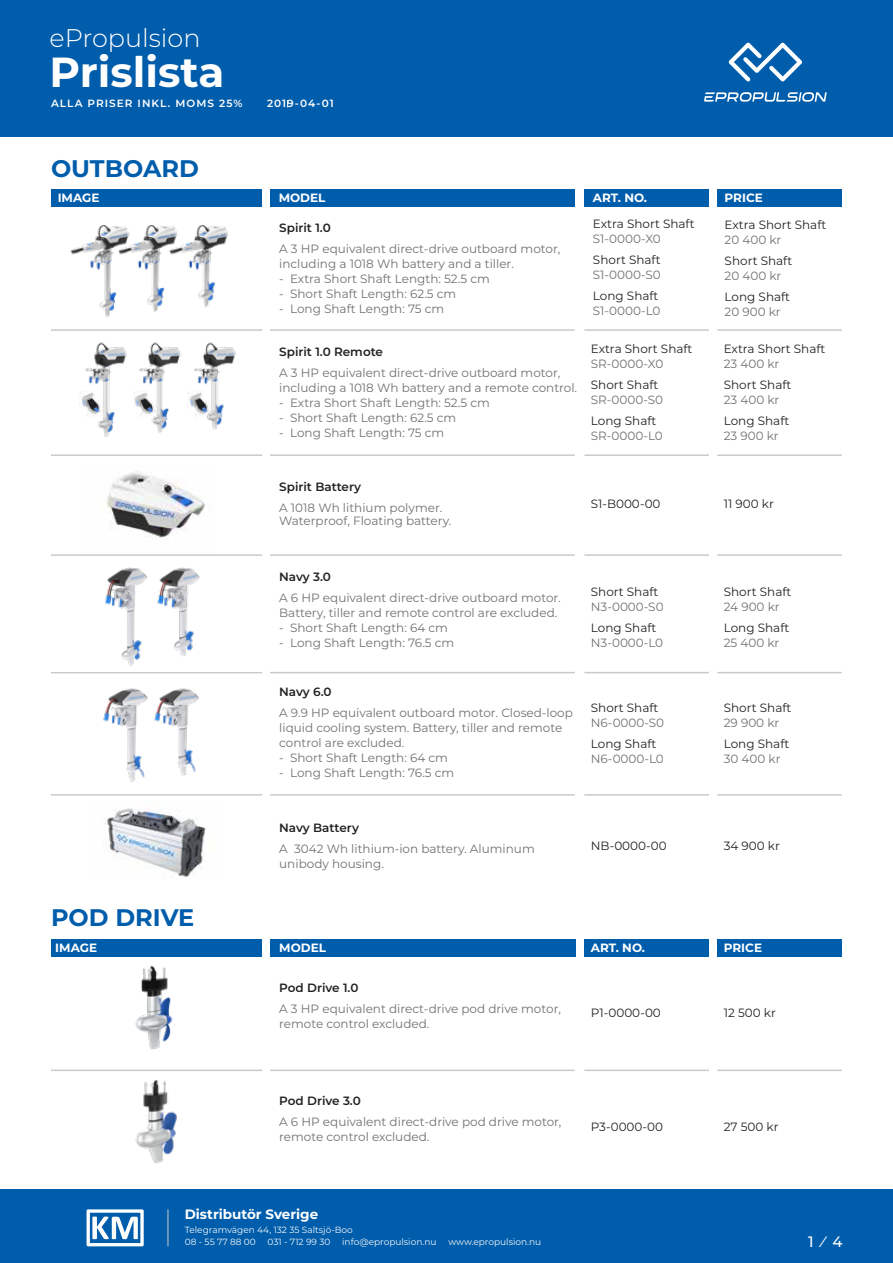
<style>
.page{position:relative;width:893px;height:1263px;background:#fff}
.page>*{position:absolute;margin:0;border:0;box-sizing:border-box;transform-origin:0 0}
.t1{font:700 42px "Montserrat";color:#fff}
.t2{font:300 25.5px "Montserrat";color:#fff}
.t3{font:700 24px "Montserrat";color:#005dac}
.t4{font:500 15px "Montserrat";color:#fff}
.t5{font:700 13.5px "Montserrat";color:#fff}
.t6{font:12px/15px "Montserrat";color:#727171}
.t7{font:12px "Montserrat";color:#232120}
.t8{font:600 12px "Montserrat";color:#232120}
.t9{font:700 12px "Montserrat";color:#fff}
.t10{font:600 12px/17.4px "Montserrat";letter-spacing:.1em;color:#fff}
.t11{font:600 10.5px "Montserrat";letter-spacing:.1em;color:#fff}
.t12{font:9px/12px "Montserrat";color:#f7f8f8}
</style>
<div class="page">
<div style="left:0;top:1189px;width:893px;height:74px;background:#005dac"></div>
<hr style="left:168px;top:1209px;width:1px;height:37px;background:#c9caca">
<svg style="left:92px;top:1216px;width:46px;height:23px"></svg>
<div style="left:87px;top:1209px;width:57px;height:37px;border:3px solid #fff"></div>
<div style="left:0;top:0;width:893px;height:136px;background:#005dac"></div>
<hr style="left:51px;top:329px;width:211px;height:2px;background:#c9caca">
<hr style="left:270px;top:329px;width:305px;height:2px;background:#c9caca">
<hr style="left:51px;top:672px;width:211px;height:1px;background:#c9caca">
<hr style="left:270px;top:672px;width:305px;height:1px;background:#c9caca">
<hr style="left:584px;top:329px;width:125px;height:2px;background:#c9caca">
<hr style="left:584px;top:672px;width:125px;height:1px;background:#c9caca">
<hr style="left:717px;top:329px;width:125px;height:2px;background:#c9caca">
<hr style="left:717px;top:672px;width:125px;height:1px;background:#c9caca">
<img style="left:70px;top:224px;width:158px;height:93px">
<hr style="left:51px;top:554px;width:211px;height:2px;background:#c9caca">
<hr style="left:270px;top:554px;width:305px;height:2px;background:#c9caca">
<hr style="left:584px;top:554px;width:125px;height:2px;background:#c9caca">
<hr style="left:717px;top:554px;width:125px;height:2px;background:#c9caca">
<img style="left:105px;top:567px;width:95px;height:99px">
<img style="left:135px;top:965px;width:38px;height:85px">
<hr style="left:51px;top:1069px;width:211px;height:2px;background:#c9caca">
<hr style="left:270px;top:1069px;width:305px;height:2px;background:#c9caca">
<hr style="left:584px;top:1069px;width:125px;height:2px;background:#c9caca">
<hr style="left:717px;top:1069px;width:125px;height:2px;background:#c9caca">
<img style="left:135px;top:1080px;width:42px;height:83px">
<img style="left:103px;top:688px;width:96px;height:94px">
<hr style="left:51px;top:454px;width:211px;height:2px;background:#c9caca">
<hr style="left:270px;top:454px;width:305px;height:2px;background:#c9caca">
<hr style="left:584px;top:454px;width:125px;height:2px;background:#c9caca">
<hr style="left:717px;top:454px;width:125px;height:2px;background:#c9caca">
<img style="left:106px;top:471px;width:100px;height:67px">
<hr style="left:51px;top:794px;width:211px;height:2px;background:#c9caca">
<hr style="left:270px;top:794px;width:305px;height:2px;background:#c9caca">
<hr style="left:584px;top:794px;width:125px;height:2px;background:#c9caca">
<hr style="left:717px;top:794px;width:125px;height:2px;background:#c9caca">
<img style="left:105px;top:802px;width:101px;height:75px">
<div style="left:51px;top:189px;width:211px;height:18px;background:#005dac"></div>
<div style="left:270px;top:189px;width:305px;height:18px;background:#005dac"></div>
<div style="left:51px;top:939px;width:211px;height:17px;background:#005dac"></div>
<div style="left:270px;top:939px;width:305px;height:17px;background:#005dac"></div>
<div style="left:584px;top:189px;width:125px;height:18px;background:#005dac"></div>
<div style="left:584px;top:939px;width:125px;height:17px;background:#005dac"></div>
<div style="left:717px;top:189px;width:125px;height:18px;background:#005dac"></div>
<div style="left:717px;top:939px;width:125px;height:17px;background:#005dac"></div>
<svg style="left:728px;top:42px;width:74px;height:40px"></svg>
<svg style="left:704px;top:92px;width:123px;height:10px"></svg>
<img style="left:79px;top:342px;width:157px;height:95px">
<p class="t10" style="left:55px;top:22px;width:220px">ALLA PRISER INKL. MOMS 25%<br>2019-04-01</p>
<h2 class="t2" style="left:50px;top:21px;width:153px">ePropulsion</h2>
<h1 class="t1" style="left:50px;top:42px;width:176px">Prislista</h1>
<p class="t11" style="left:51px;top:96px;width:193px">ALLA PRISER INKL. MOMS 25%</p>
<p class="t11" style="left:267px;top:96px;width:68px">2019-04-01</p>
<h3 class="t3" style="left:51px;top:151px;width:149px">OUTBOARD</h3>
<p class="t9" style="left:58px;top:189px;width:43px">IMAGE</p>
<p class="t9" style="left:279px;top:189px;width:48px">MODEL</p>
<p class="t8" style="left:279px;top:219px;width:53px">Spirit 1.0</p>
<p class="t6" style="left:279px;top:241px;width:283px">A 3 HP equivalent direct-drive outboard motor, including a 1018 Wh battery and a tiller.</p>
<p class="t6" style="left:279px;top:271px;width:212px">- Extra Short Shaft Length: 52.5 cm</p>
<p class="t6" style="left:279px;top:286px;width:179px">- Short Shaft Length: 62.5 cm</p>
<p class="t6" style="left:279px;top:301px;width:167px">- Long Shaft Length: 75 cm</p>
<p class="t8" style="left:279px;top:343px;width:105px">Spirit 1.0 Remote</p>
<p class="t6" style="left:279px;top:364px;width:299px">A 3 HP equivalent direct-drive outboard motor, including a 1018 Wh battery and a remote control.</p>
<p class="t6" style="left:279px;top:394px;width:212px">- Extra Short Shaft Length: 52.5 cm</p>
<p class="t6" style="left:279px;top:409px;width:179px">- Short Shaft Length: 62.5 cm</p>
<p class="t6" style="left:279px;top:424px;width:167px">- Long Shaft Length: 75 cm</p>
<p class="t9" style="left:593px;top:189px;width:56px">ART. NO.</p>
<p class="t7" style="left:593px;top:215px;width:103px">Extra Short Shaft</p>
<p class="t6" style="left:593px;top:231px;width:69px">S1-0000-X0</p>
<p class="t7" style="left:593px;top:251px;width:69px">Short Shaft</p>
<p class="t6" style="left:593px;top:267px;width:69px">S1-0000-S0</p>
<p class="t7" style="left:593px;top:287px;width:67px">Long Shaft</p>
<p class="t6" style="left:593px;top:303px;width:69px">S1-0000-L0</p>
<p class="t7" style="left:591px;top:340px;width:103px">Extra Short Shaft</p>
<p class="t6" style="left:591px;top:355px;width:74px">SR-0000-X0</p>
<p class="t7" style="left:591px;top:376px;width:69px">Short Shaft</p>
<p class="t6" style="left:591px;top:391px;width:74px">SR-0000-S0</p>
<p class="t7" style="left:591px;top:412px;width:67px">Long Shaft</p>
<p class="t6" style="left:591px;top:427px;width:73px">SR-0000-L0</p>
<p class="t9" style="left:725px;top:189px;width:40px">PRICE</p>
<p class="t7" style="left:725px;top:216px;width:103px">Extra Short Shaft</p>
<p class="t6" style="left:725px;top:232px;width:58px">20 400 kr</p>
<p class="t7" style="left:725px;top:252px;width:69px">Short Shaft</p>
<p class="t6" style="left:725px;top:268px;width:58px">20 400 kr</p>
<p class="t7" style="left:725px;top:288px;width:67px">Long Shaft</p>
<p class="t6" style="left:725px;top:304px;width:58px">20 900 kr</p>
<p class="t7" style="left:724px;top:340px;width:103px">Extra Short Shaft</p>
<p class="t6" style="left:724px;top:355px;width:57px">23 400 kr</p>
<p class="t7" style="left:724px;top:376px;width:69px">Short Shaft</p>
<p class="t6" style="left:724px;top:391px;width:57px">23 400 kr</p>
<p class="t7" style="left:724px;top:412px;width:67px">Long Shaft</p>
<p class="t6" style="left:724px;top:427px;width:56px">23 900 kr</p>
<p class="t8" style="left:279px;top:478px;width:83px">Spirit Battery</p>
<p class="t6" style="left:279px;top:500px;width:174px;line-height:13.5px">A 1018 Wh lithium polymer.<br>Waterproof, Floating battery.</p>
<p class="t7" style="left:591px;top:496px;width:71px">S1-B000-00</p>
<p class="t7" style="left:724px;top:496px;width:52px">11 900 kr</p>
<p class="t8" style="left:279px;top:568px;width:53px">Navy 3.0</p>
<p class="t6" style="left:279px;top:590px;width:283px">A 6 HP equivalent direct-drive outboard motor.<br>Battery, tiller and remote control are excluded.</p>
<p class="t6" style="left:279px;top:620px;width:170px">- Short Shaft Length: 64 cm</p>
<p class="t6" style="left:279px;top:635px;width:177px">- Long Shaft Length: 76.5 cm</p>
<p class="t8" style="left:279px;top:683px;width:54px">Navy 6.0</p>
<p class="t6" style="left:279px;top:705px;width:295px">A 9.9 HP equivalent outboard motor. Closed-loop liquid cooling system. Battery, tiller and remote control are excluded.</p>
<p class="t6" style="left:279px;top:750px;width:170px">- Short Shaft Length: 64 cm</p>
<p class="t6" style="left:279px;top:765px;width:177px">- Long Shaft Length: 76.5 cm</p>
<p class="t7" style="left:591px;top:584px;width:69px">Short Shaft</p>
<p class="t6" style="left:591px;top:599px;width:74px">N3-0000-S0</p>
<p class="t7" style="left:591px;top:620px;width:67px">Long Shaft</p>
<p class="t6" style="left:591px;top:635px;width:74px">N3-0000-L0</p>
<p class="t7" style="left:591px;top:700px;width:69px">Short Shaft</p>
<p class="t6" style="left:591px;top:715px;width:75px">N6-0000-S0</p>
<p class="t7" style="left:591px;top:736px;width:67px">Long Shaft</p>
<p class="t6" style="left:591px;top:751px;width:74px">N6-0000-L0</p>
<p class="t7" style="left:724px;top:584px;width:69px">Short Shaft</p>
<p class="t6" style="left:724px;top:599px;width:57px">24 900 kr</p>
<p class="t7" style="left:724px;top:620px;width:67px">Long Shaft</p>
<p class="t6" style="left:724px;top:635px;width:57px">25 400 kr</p>
<p class="t7" style="left:724px;top:700px;width:69px">Short Shaft</p>
<p class="t6" style="left:724px;top:715px;width:57px">29 900 kr</p>
<p class="t7" style="left:724px;top:736px;width:67px">Long Shaft</p>
<p class="t6" style="left:724px;top:751px;width:58px">30 400 kr</p>
<h3 class="t3" style="left:51px;top:900px;width:145px">POD DRIVE</h3>
<p class="t9" style="left:55px;top:939px;width:43px">IMAGE</p>
<p class="t8" style="left:279px;top:819px;width:81px">Navy Battery</p>
<p class="t6" style="left:279px;top:840px;width:257px">A 3042 Wh lithium-ion battery. Aluminum unibody housing.</p>
<p class="t7" style="left:591px;top:837px;width:77px">NB-0000-00</p>
<p class="t7" style="left:724px;top:837px;width:58px">34 900 kr</p>
<p class="t9" style="left:279px;top:939px;width:48px">MODEL</p>
<p class="t9" style="left:591px;top:939px;width:56px">ART. NO.</p>
<p class="t9" style="left:724px;top:939px;width:40px">PRICE</p>
<p class="t8" style="left:279px;top:979px;width:81px">Pod Drive 1.0</p>
<p class="t6" style="left:279px;top:1000px;width:283px">A 3 HP equivalent direct-drive pod drive motor, remote control excluded.</p>
<p class="t7" style="left:591px;top:1005px;width:72px">P1-0000-00</p>
<p class="t7" style="left:724px;top:1005px;width:54px">12 500 kr</p>
<p class="t8" style="left:279px;top:1092px;width:83px">Pod Drive 3.0</p>
<p class="t6" style="left:279px;top:1114px;width:284px">A 6 HP equivalent direct-drive pod drive motor, remote control excluded.</p>
<p class="t7" style="left:591px;top:1118px;width:74px">P3-0000-00</p>
<p class="t7" style="left:724px;top:1118px;width:56px">27 500 kr</p>
<p class="t5" style="left:185px;top:1204px;width:135px">Distributör Sverige</p>
<p class="t12" style="left:185px;top:1224px;width:170px">Telegramvägen 44, 132 35 Saltsjö-Boo<br>08 - 55 77 88 00</p>
<p class="t12" style="left:268px;top:1236px;width:64px">031 - 712 99 30</p>
<p class="t12" style="left:342px;top:1236px;width:96px">info@epropulsion.nu</p>
<p class="t12" style="left:448px;top:1236px;width:94px">www.epropulsion.nu</p>
<p class="t4" style="left:808px;top:1231px;width:36px">1 ⁄ 4</p>
</div>
